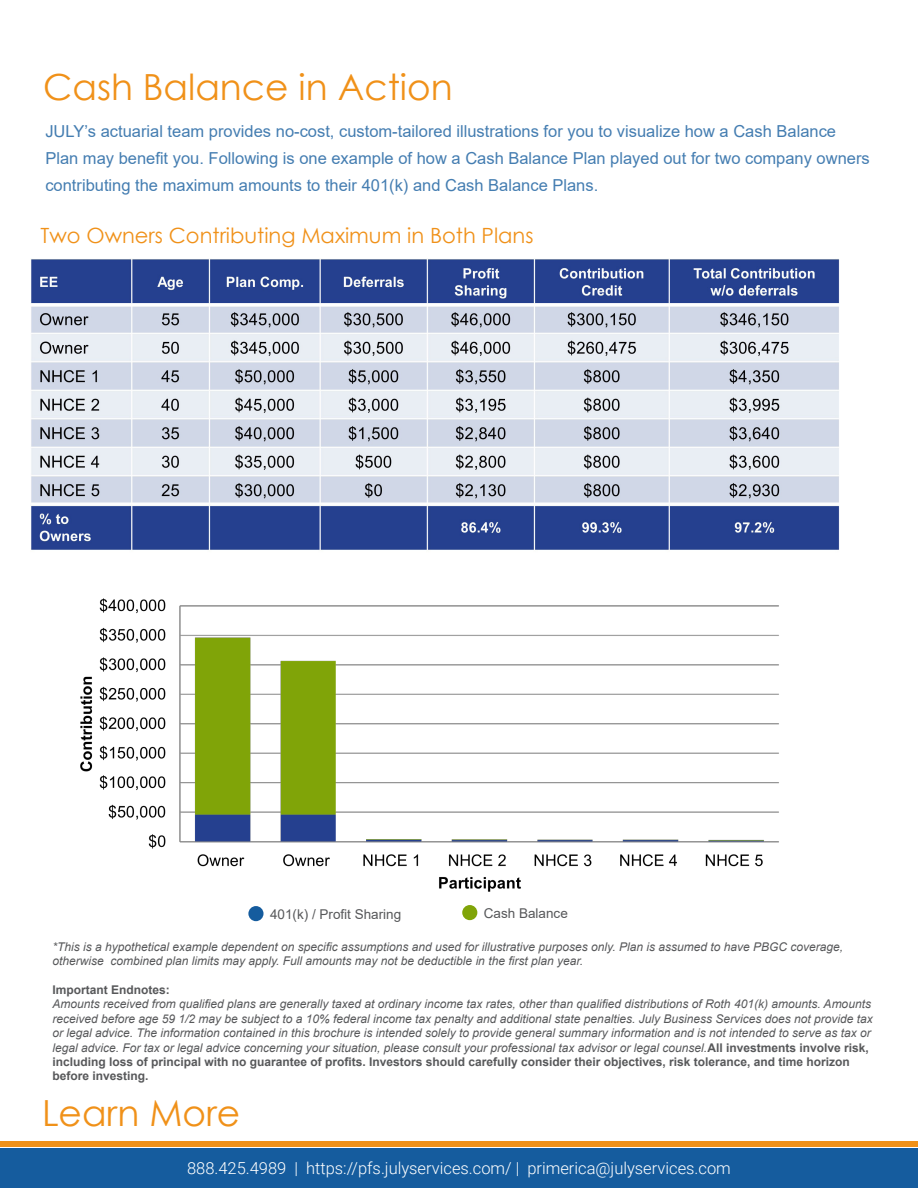
<style>
.page{position:relative;width:918px;height:1188px;background:#fff}
.page>*{position:absolute;margin:0;border:0;box-sizing:border-box;transform-origin:0 0}
.t1{font:36px "Century Gothic";color:#f09119}
.t2{font:21px "Century Gothic";color:#f09119}
.t3{font:16.5px/27px "Arial";color:#447db1}
.t4{font:300 16.5px "Roboto";color:#fff}
.t5{font:13.5px "Arial";color:#57585a}
.t6{font:italic 12px/14.4px "Arial";color:#57585a}
.t7{font:700 12px "Arial";color:#57585a}
.s1{font-weight:700;font-style:normal}
</style>
<div class="page">
<div style="left:0;top:1148px;width:918px;height:40px;background:#155c9e"></div>
<div style="left:0;top:1142px;width:918px;height:5px;background:#f09119"></div>
<img style="left:31px;top:259px;width:809px;height:291px">
<img style="left:80px;top:598px;width:699px;height:294px">
<div style="left:248px;top:906px;width:16px;height:15px;background:#155c9e;border-radius:50%"></div>
<div style="left:462px;top:905px;width:15px;height:15px;background:#80a408;border-radius:50%"></div>
<p class="t1" style="left:43px;top:62px;width:411px">Cash Balance in Action</p>
<p class="t3" style="left:45px;top:118px;width:826px">JULY’s actuarial team provides no-cost, custom-tailored illustrations for you to visualize how a Cash Balance<br>Plan may benefit you. Following is one example of how a Cash Balance Plan played out for two company owners contributing the maximum amounts to their 401(k) and Cash Balance Plans.</p>
<p class="t2" style="left:40px;top:220px;width:495px">Two Owners Contributing Maximum in Both Plans</p>
<p class="t5" style="left:270px;top:905px;width:133px">401(k) / Profit Sharing</p>
<p class="t5" style="left:484px;top:904px;width:86px">Cash Balance</p>
<p class="t6" style="left:52px;top:940px;width:792px">*This is a hypothetical example dependent on specific assumptions and used for illustrative purposes only. Plan is assumed to have PBGC coverage, otherwise combined plan limits may apply. Full amounts may not be deductible in the first plan year.</p>
<p class="t7" style="left:52px;top:981px;width:119px">Important Endnotes:</p>
<p class="t6" style="left:52px;top:997px;width:822px">Amounts received from qualified plans are generally taxed at ordinary income tax rates, other than qualified distributions of Roth 401(k) amounts. Amounts received before age 59 1/2 may be subject to a 10% federal income tax penalty and additional state penalties. July Business Services does not provide tax or legal advice. The information contained in this brochure is intended solely to provide general summary information and is not intended to serve as tax or legal advice. For tax or legal advice concerning your situation, please consult your professional tax advisor or legal counsel.<span class="s1">All investments involve risk, including loss of principal with no guarantee of profits. Investors should carefully consider their objectives, risk tolerance, and time horizon before investing.</span></p>
<p class="t1" style="left:42px;top:1088px;width:200px">Learn More</p>
<p class="t4" style="left:187px;top:1156px;width:545px">888.425.4989 | https://pfs.julyservices.com/ | primerica@julyservices.com</p>
</div>
